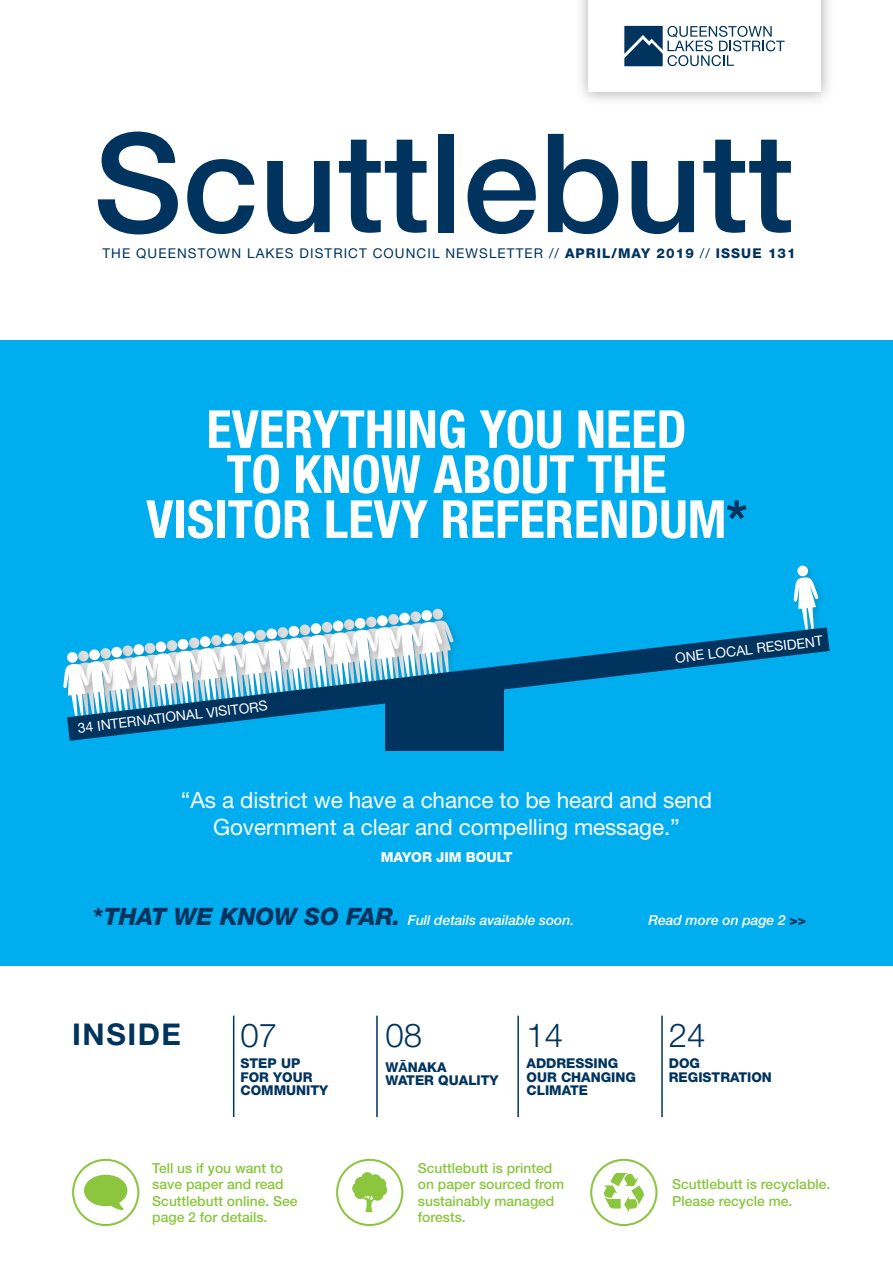
<style>
.page{position:relative;width:893px;height:1263px;background:#fff}
.page>*{position:absolute;margin:0;border:0;box-sizing:border-box;transform-origin:0 0}
.t1{font:500 137.55px "Helvetica Neue LT Std";color:#00345e}
.t2{font:700 condensed 52.5px/45px "Helvetica Neue LT Std";color:#fff;text-align:center}
.t3{font:300 33px "Helvetica Neue LT Std";color:#00345e}
.t4{font:700 30px "Helvetica Neue LT Std";letter-spacing:.05em;color:#00345e}
.Bod{font:22.5px/27px "Helvetica Neue LT Std";letter-spacing:-.005em;color:#fff;text-align:center}
.BODY{font:13.95px "Helvetica Neue LT Std";color:#fff}
.Bod-2{font:500 13.8px/16.5px "Helvetica Neue LT Std";color:#8bc63e}
.Bod-3{font:italic 500 13.8px "Helvetica Neue LT Std";letter-spacing:-.005em;color:#fff}
.Bod-4{font:800 13.8px "Helvetica Neue LT Std";letter-spacing:-.005em;color:#fff}
.t5{font:800 13.5px/13.5px "Helvetica Neue LT Std";color:#00345e}
.t6{font:13.5px "Helvetica Neue LT Std";letter-spacing:.08em;color:#00345e}
.s1{font-weight:800}
.s2{color:#00345e}
.s3{font-weight:800;font-style:normal;font-size:24px;color:#00345e}
.s4{font-weight:800;font-size:24px;color:#00345e}
.s5{font-weight:800;color:#00345e}
.s6{font-family:"Helvetica Neue";font-weight:700}
</style>
<div class="page">
<div style="left:0;top:340px;width:893px;height:625px;background:#00aeef"></div>
<div style="left:385px;top:686px;width:119px;height:65px;background:#00345e"></div>
<svg style="left:67px;top:627px;width:763px;height:114px"></svg>
<div style="left:574px;top:0;width:261px;height:107px;background:#231f20;opacity:.35"></div>
<div style="left:588px;top:0;width:233px;height:92px;background:#fff"></div>
<svg style="left:624px;top:26px;width:161px;height:40px"></svg>
<hr style="left:233px;top:1016px;width:1px;height:101px;background:#00345e">
<hr style="left:376px;top:1016px;width:2px;height:101px;background:#00345e">
<hr style="left:517px;top:1016px;width:2px;height:101px;background:#00345e">
<hr style="left:661px;top:1016px;width:2px;height:101px;background:#00345e">
<div style="left:72px;top:1159px;width:67px;height:67px;border:2px solid #8bc63e;border-radius:50%"></div>
<div style="left:590px;top:1159px;width:67px;height:67px;border:2px solid #8bc63e;border-radius:50%"></div>
<div style="left:336px;top:1159px;width:67px;height:67px;border:2px solid #8bc63e;border-radius:50%"></div>
<svg style="left:84px;top:1175px;width:43px;height:35px"></svg>
<svg style="left:603px;top:1173px;width:41px;height:39px"></svg>
<svg style="left:352px;top:1172px;width:35px;height:40px"></svg>
<div style="left:427px;top:607px;width:34px;height:74px;background:#231f20;opacity:.15"></div>
<div style="left:106px;top:645px;width:34px;height:74px;background:#00335d"></div>
<div style="left:84px;top:648px;width:34px;height:74px;background:#00335d"></div>
<div style="left:62px;top:650px;width:34px;height:74px;background:#231f20;opacity:.15"></div>
<svg style="left:63px;top:608px;width:391px;height:108px"></svg>
<div style="left:792px;top:564px;width:34px;height:74px;background:#231f20;opacity:.15"></div>
<svg style="left:794px;top:565px;width:24px;height:65px"></svg>
<p class="t1" style="left:93px;top:101px;width:702px">Scuttlebutt</p>
<p class="t6" style="left:102px;top:245px;width:695px">THE QUEENSTOWN LAKES DISTRICT COUNCIL NEWSLETTER // <span class="s1">APRIL/MAY 2019</span> // <span class="s1">ISSUE 131</span></p>
<h1 class="t2" style="left:146px;top:406px;width:602px">EVERYTHING YOU NEED<br>TO KNOW ABOUT THE<br>VISITOR LEVY REFERENDUM<span class="s2">*</span></h1>
<p class="BODY" style="left:77px;top:720px;width:192px;rotate:-7deg">34 INTERNATIONAL VISITORS</p>
<p class="BODY" style="left:674px;top:650px;width:150px;rotate:-7deg">ONE LOCAL RESIDENT</p>
<p class="Bod" style="left:181px;top:786px;width:533px">“As a district we have a chance to be heard and send<br>Government a clear and compelling message.”</p>
<p class="Bod-4" style="left:381px;top:849px;width:133px">MAYOR JIM BOULT</p>
<p class="Bod-3" style="left:93px;top:912px;width:482px"><span class="s3">*</span><span class="s4">THAT WE KNOW SO FAR.</span> Full details available soon.</p>
<p class="Bod-3" style="left:648px;top:912px;width:159px">Read more on page 2 <span class="s5">&gt;&gt;</span></p>
<p class="t4" style="left:72px;top:1015px;width:110px">INSIDE</p>
<p class="t3" style="left:240px;top:1015px;width:38px">07</p>
<p class="t3" style="left:386px;top:1015px;width:38px">08</p>
<p class="t3" style="left:526px;top:1015px;width:38px">14</p>
<p class="t3" style="left:669px;top:1015px;width:38px">24</p>
<p class="t5" style="left:526px;top:1056px;width:111px">ADDRESSING<br>OUR CHANGING<br>CLIMATE</p>
<p class="t5" style="left:240px;top:1056px;width:89px">STEP UP<br>FOR YOUR<br>COMMUNITY</p>
<p class="t5" style="left:669px;top:1056px;width:105px">DOG<br>REGISTRATION</p>
<p class="t5" style="left:386px;top:1060px;width:115px">W<span class="s6">Ā</span>NAKA<br>WATER QUALITY</p>
<p class="Bod-2" style="left:152px;top:1159px;width:147px">Tell us if you want to save paper and read<br>Scuttlebutt online. See page 2 for details.</p>
<p class="Bod-2" style="left:418px;top:1159px;width:148px">Scuttlebutt is printed on paper sourced from sustainably managed forests.</p>
<p class="Bod-2" style="left:672px;top:1176px;width:160px">Scuttlebutt is recyclable.<br>Please recycle me.</p>
</div>
